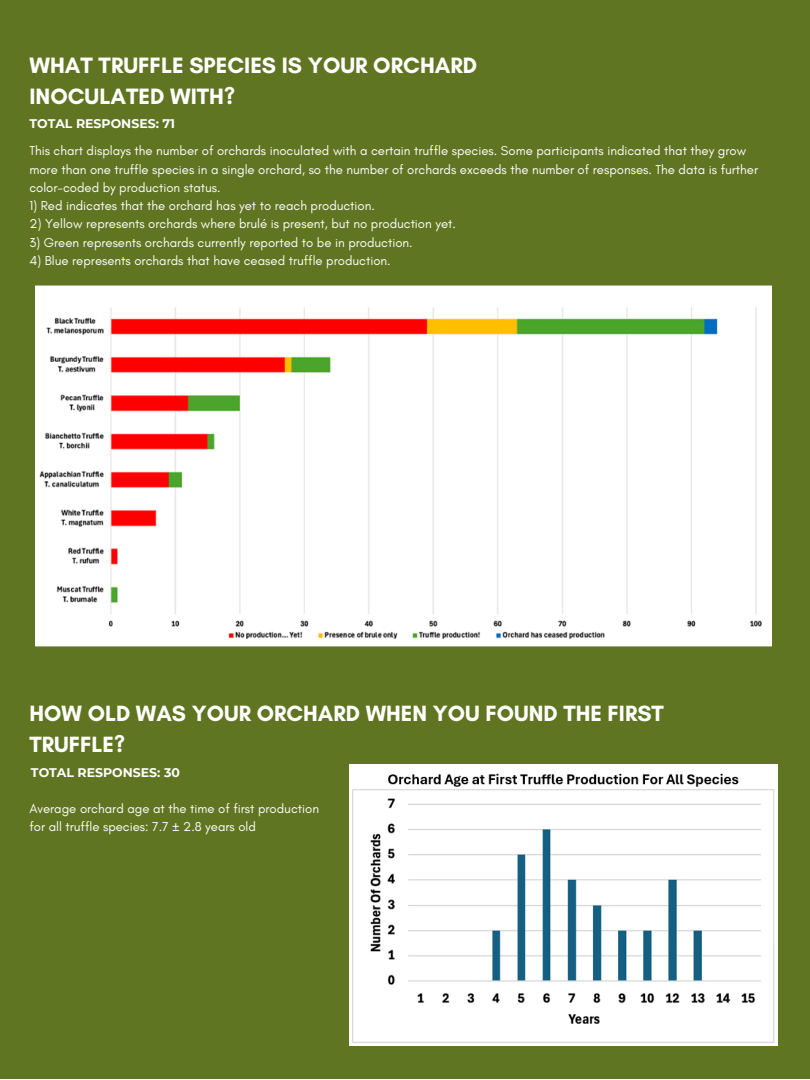
<style>
.page{position:relative;width:810px;height:1080px;background:#fff}
.page>*{position:absolute;margin:0;border:0;box-sizing:border-box;transform-origin:0 0}
.t1{font:700 22.62px/31.4px "Glacial Indifference";color:#fff}
.t2{font:700 22.5px/31.4px "Glacial Indifference";color:#fff}
.t3{font:13.12px/18.2px "Glacial Indifference";color:#fff}
.t4{font:700 12.5px "Montserrat";color:#fff}
.s1{font-family:"Noto Sans"}
</style>
<div class="page">
<div style="left:0;top:0;width:810px;height:1079px;background:#607522"></div>
<img style="left:350px;top:765px;width:428px;height:281px">
<img style="left:35px;top:286px;width:737px;height:360px">
<p class="t1" style="left:30px;top:49px;width:449px">WHAT TRUFFLE SPECIES IS YOUR ORCHARD<br>INOCULATED WITH?</p>
<p class="t4" style="left:29px;top:116px;width:147px">TOTAL RESPONSES: 71</p>
<p class="t3" style="left:29px;top:142px;width:730px">This chart displays the number of orchards inoculated with a certain truffle species. Some participants indicated that they grow more than one truffle species in a single orchard, so the number of orchards exceeds the number of responses. The data is further color-coded by production status.</p>
<p class="t3" style="left:29px;top:196px;width:347px">1) Red indicates that the orchard has yet to reach production.</p>
<p class="t3" style="left:29px;top:215px;width:428px">2) Yellow represents orchards where brulé is present, but no production yet.</p>
<h1 class="t3" style="left:29px;top:233px;width:385px">3) Green represents orchards currently reported to be in production.</h1>
<h2 class="t3" style="left:29px;top:251px;width:363px">4) Blue represents orchards that have ceased truffle production.</h2>
<h1 class="t2" style="left:30px;top:698px;width:636px">HOW OLD WAS YOUR ORCHARD WHEN YOU FOUND THE FIRST<br>TRUFFLE?</h1>
<p class="t4" style="left:31px;top:764px;width:150px">TOTAL RESPONSES: 30</p>
<p class="t3" style="left:29px;top:799px;width:291px">Average orchard age at the time of first production for all truffle species: 7.7 <span class="s1">±</span> 2.8 years old</p>
</div>
